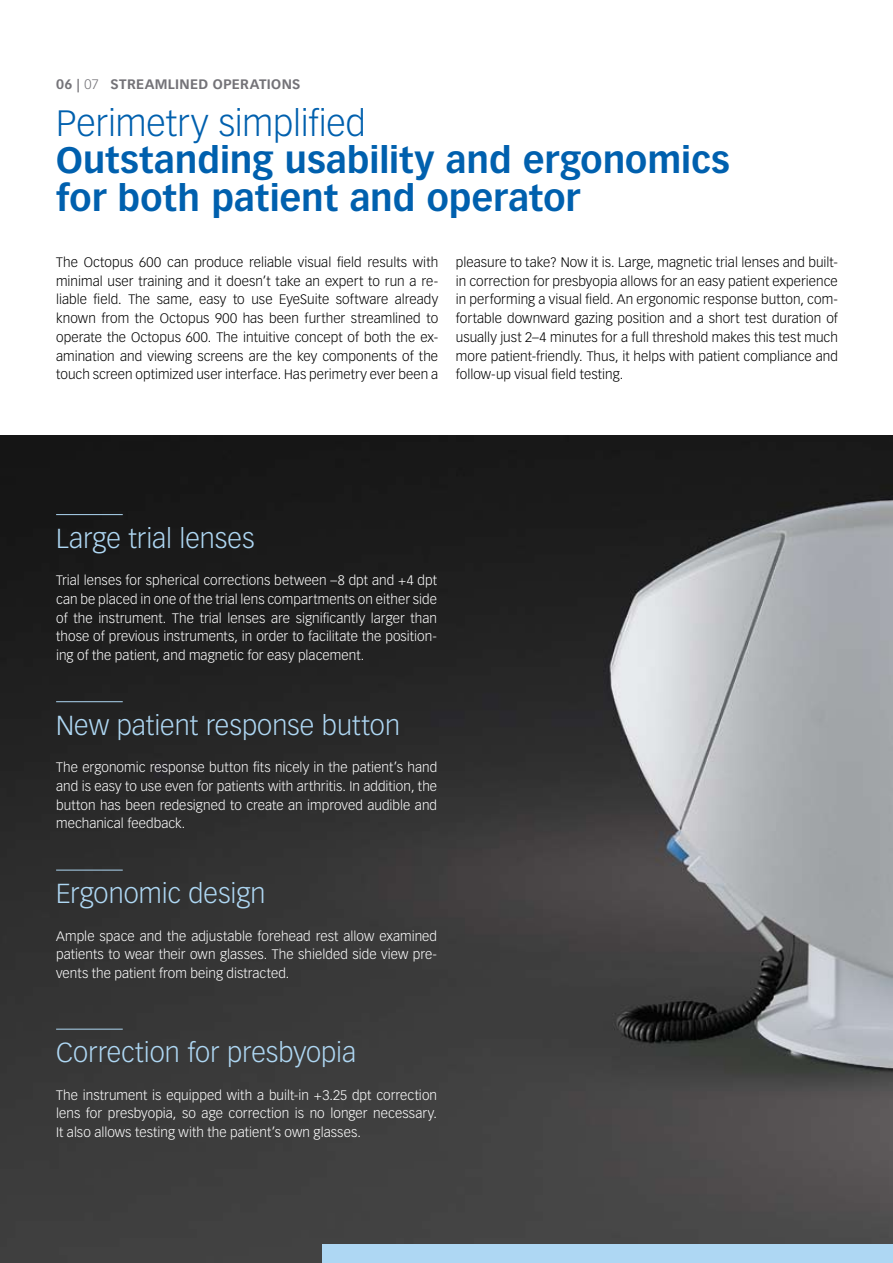
<style>
.page{position:relative;width:893px;height:1263px;background:#fff}
.page>*{position:absolute;margin:0;border:0;box-sizing:border-box;transform-origin:0 0}
.t1{font:700 36px/37.3px "Vectora LH";color:#0060ae}
.t2{font:300 36px "Vectora LH";letter-spacing:-.005em;color:#0060ae}
.t3{font:300 27px "Vectora LH";color:#aed7f3}
.t4{font:300 13.5px/18.8px "Vectora LH";letter-spacing:.005em;color:#fff;text-align:justify}
.t5{font:300 13.5px/18.8px "Vectora LH";letter-spacing:.005em;color:#000;text-align:justify}
.t6{font:700 13.5px "Vectora LH";letter-spacing:.025em;color:#747378}
.s1{font-weight:300}
</style>
<div class="page">
<img style="left:0;top:435px;width:893px;height:828px">
<div style="left:323px;top:1244px;width:570px;height:19px;background:#aed7f3"></div>
<hr style="left:56px;top:514px;width:67px;height:1px;background:#aed7f3">
<hr style="left:56px;top:701px;width:67px;height:1px;background:#aed7f3">
<hr style="left:56px;top:870px;width:67px;height:1px;background:#aed7f3">
<hr style="left:56px;top:1029px;width:67px;height:1px;background:#aed7f3">
<p class="t6" style="left:56px;top:76px;width:245px">06 | <span class="s1">07</span> STREAMLINED OPERATIONS</p>
<h1 class="t2" style="left:56px;top:102px;width:311px">Perimetry simplified</h1>
<h1 class="t1" style="left:56px;top:142px;width:675px">Outstanding usability and ergonomics for both patient and operator</h1>
<p class="t5" style="left:56px;top:253px;width:384px">The Octopus 600 can produce reliable visual field results with minimal user training and it doesn’t take an expert to run a re&shy;liable field. The same, easy to use EyeSuite software already known from the Octopus 900 has been further streamlined to operate the Octopus 600. The intuitive concept of both the ex&shy;amination and viewing screens are the key components of the touch screen optimized user interface. Has perimetry ever been a</p>
<p class="t5" style="left:456px;top:253px;width:384px">pleasure to take? Now it is. Large, magnetic trial lenses and built&shy;in correction for presbyopia allows for an easy patient experience in performing a visual field. An ergonomic response button, com&shy;fortable downward gazing position and a short test duration of usually just 2–4 minutes for a full threshold makes this test much more patient-friendly. Thus, it helps with patient compliance and follow-up visual field testing.</p>
<h2 class="t3" style="left:56px;top:522px;width:200px">Large trial lenses</h2>
<p class="t4" style="left:56px;top:571px;width:382px">Trial lenses for spherical corrections between –8 dpt and +4 dpt can be placed in one of the trial lens compartments on either side of the instrument. The trial lenses are significantly larger than those of previous instruments, in order to facilitate the position&shy;ing of the patient, and magnetic for easy placement.</p>
<h2 class="t3" style="left:56px;top:710px;width:345px">New patient response button</h2>
<p class="t4" style="left:56px;top:758px;width:383px">The ergonomic response button fits nicely in the patient’s hand and is easy to use even for patients with arthritis. In addition, the button has been redesigned to create an improved audible and mechanical feedback.</p>
<h2 class="t3" style="left:56px;top:878px;width:211px">Ergonomic design</h2>
<p class="t4" style="left:56px;top:927px;width:382px">Ample space and the adjustable forehead rest allow examined patients to wear their own glasses. The shielded side view pre&shy;vents the patient from being distracted.</p>
<h2 class="t3" style="left:56px;top:1037px;width:301px">Correction for presbyopia</h2>
<p class="t4" style="left:56px;top:1086px;width:382px">The instrument is equipped with a built-in +3.25 dpt correction lens for presbyopia, so age correction is no longer necessary.<br>It also allows testing with the patient’s own glasses.</p>
</div>
